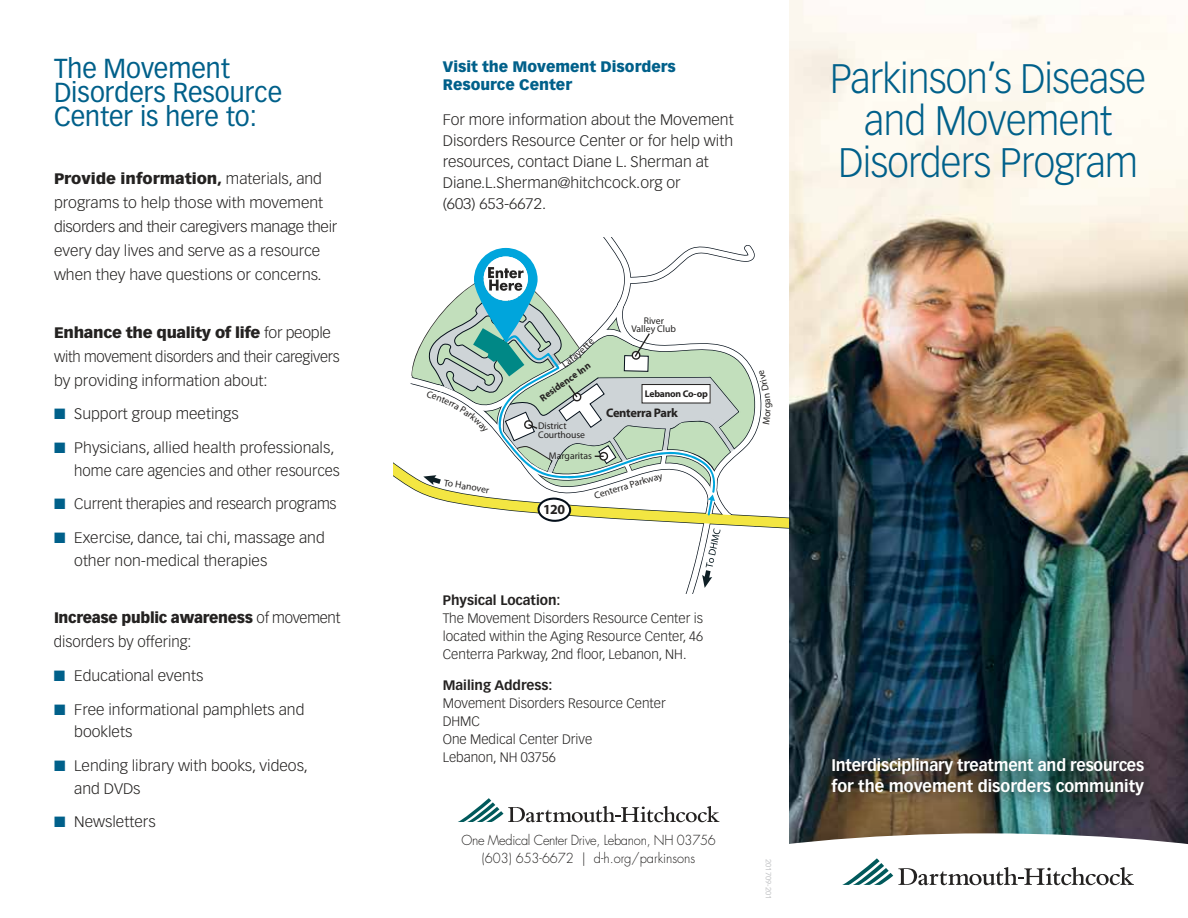
<style>
.page{position:relative;width:1188px;height:918px;background:#fff}
.page>*{position:absolute;margin:0;border:0;box-sizing:border-box;transform-origin:0 0}
.t1{font:300 40.5px/42px "Vectora LT Std";letter-spacing:-.02em;color:#00608a;text-align:center;scale:.95 1}
.t2{font:27px/24px "Vectora LT Std";color:#00608a;scale:.96 1}
.t3{font:700 16.5px/21px "Vectora LT Std";letter-spacing:-.01em;color:#fff;scale:.95 1}
.t4{font:300 15px/24px "Vectora LT Std";color:#242221;scale:1.05 1}
.t5{font:300 15px/24px "Vectora LT Std";color:#242221}
.t6{font:900 15px/18px "Vectora LT Std";color:#00608a}
.t7{font:700 13.8px "Myriad Pro";color:#242221}
.t8{font:300 13.5px/18px "Vectora LT Std";color:#242221;text-align:justify}
.t9{font:300 13.5px/18px "Futura Std";letter-spacing:-.02em;color:#242221;text-align:center;scale:.95 1}
.t10{font:700 13.5px "Vectora LT Std";color:#242221}
.t11{font:700 12.45px "Myriad Pro";letter-spacing:-.03em;color:#242221}
.t12{font:800 11.25px "Futura Std";color:#242221}
.t13{font:11.1px "Myriad Pro";color:#242221}
.t14{font:9.75px/8.2px "Myriad Pro";color:#242221}
.t15{font:700 9.75px "Myriad Pro";letter-spacing:-.025em;color:#242221}
.t16{font:800 9.75px/11.1px "Futura Std";color:#242221;text-align:center}
.t17{font:7.5px "Vectora LT Std";color:#c2c3c5}
.s1{font-weight:900}
.s2{color:#00608a}
</style>
<div class="page">
<img style="left:788px;top:0;width:400px;height:814px">
<div style="left:527px;top:814px;width:661px;height:104px;background:#242221;opacity:.13"></div>
<svg style="left:788px;top:833px;width:400px;height:85px"></svg>
<div style="left:389px;top:0;width:399px;height:918px;background:#fff"></div>
<svg style="left:842px;top:858px;width:292px;height:27px"></svg>
<svg style="left:458px;top:798px;width:261px;height:24px"></svg>
<img style="left:818px;top:744px;width:340px;height:65px">
<svg style="left:393px;top:237px;width:380px;height:357px"></svg>
<h2 class="t2" style="left:54px;top:57px;width:239px">The Movement<br>Disorders Resource<br>Center is here to:</h2>
<p class="t4" style="left:54px;top:167px;width:271px"><span class="s1">Provide information,</span> materials, and programs to help those with movement disorders and their caregivers manage their every day lives and serve as a resource when they have questions or concerns.</p>
<p class="t13" style="left:144px;top:216px;width:51px;rotate:-35deg">To Hanover</p>
<p class="t16" style="left:218px;top:260px;width:44px;rotate:-35deg">Jesse’s<br>Restaurant</p>
<p class="t4" style="left:54px;top:320px;width:274px"><span class="s1">Enhance the quality of life</span> for people with movement disorders and their caregivers by providing information about:</p>
<p class="t4" style="left:54px;top:402px;width:177px"><span class="s2">■</span> Support group meetings</p>
<p class="t4" style="left:74px;top:437px;width:254px;line-height:22.5px;text-indent:-20px"><span class="s2">■</span> Physicians, allied health professionals, home care agencies and other resources</p>
<p class="t5" style="left:54px;top:492px;width:284px"><span class="s2">■</span> Current therapies and research programs</p>
<p class="t4" style="left:74px;top:527px;width:240px;line-height:22.5px;text-indent:-20px"><span class="s2">■</span> Exercise, dance, tai chi, massage and other non-medical therapies</p>
<p class="t5" style="left:54px;top:606px;width:288px"><span class="s1">Increase public awareness</span> of movement disorders by offering:</p>
<p class="t4" style="left:54px;top:664px;width:144px"><span class="s2">■</span> Educational events</p>
<p class="t4" style="left:74px;top:698px;width:221px;line-height:22.5px;text-indent:-20px"><span class="s2">■</span> Free informational pamphlets and booklets</p>
<p class="t4" style="left:74px;top:755px;width:224px;line-height:22.5px;text-indent:-20px"><span class="s2">■</span> Lending library with books, videos, and DVDs</p>
<p class="t4" style="left:54px;top:810px;width:98px"><span class="s2">■</span> Newsletters</p>
<p class="t12" style="left:183px;top:721px;width:26px;rotate:-35deg">Main</p>
<p class="t6" style="left:443px;top:58px;width:235px">Visit the Movement Disorders<br>Resource Center</p>
<p class="t4" style="left:443px;top:109px;width:279px;line-height:21px">For more information about the Movement Disorders Resource Center or for help with resources, contact Diane L. Sherman at Diane.L.Sherman@hitchcock.org or<br>(603) 653-6672.</p>
<p class="t14" style="left:445px;top:478px;width:47px;rotate:9deg">To Hanover</p>
<p class="t15" style="left:537px;top:394px;width:61px;rotate:-35deg">Residence Inn</p>
<p class="t14" style="left:538px;top:422px;width:48px">District<br>Courthouse</p>
<p class="t14" style="left:549px;top:452px;width:44px">Margaritas</p>
<p class="t14" style="left:631px;top:316px;width:46px;text-align:center">River<br>Valley Club</p>
<p class="t15" style="left:645px;top:384px;width:64px;rotate:5deg">Lebanon Co-op</p>
<p class="t15" style="left:645px;top:387px;width:64px">Lebanon Co-op</p>
<p class="t11" style="left:606px;top:405px;width:73px">Centerra Park</p>
<p class="t7" style="left:543px;top:501px;width:24px">120</p>
<p class="t14" style="left:593px;top:491px;width:63px;rotate:-17deg">Centerra Parkw</p>
<p class="t10" style="left:443px;top:592px;width:119px">Physical Location:</p>
<p class="t8" style="left:443px;top:609px;width:262px">The Movement Disorders Resource Center is located within the Aging Resource Center, 46<br>Centerra Parkway, 2nd floor, Lebanon, NH.</p>
<p class="t10" style="left:443px;top:677px;width:111px">Mailing Address:</p>
<p class="t8" style="left:443px;top:694px;width:225px;text-align:left">Movement Disorders Resource Center<br>DHMC<br>One Medical Center Drive<br>Lebanon, NH 03756</p>
<p class="t9" style="left:461px;top:831px;width:269px">One Medical Center Drive, Lebanon, NH 03756 (603) 653-6672 | d-h.org/parkinsons</p>
<p class="t17" style="left:773px;top:859px;width:42px;rotate:90deg">201709-201</p>
<h1 class="t1" style="left:830px;top:58px;width:334px">Parkinson’s Disease and Movement<br>Disorders Program</h1>
<p class="t3" style="left:831px;top:755px;width:331px">Interdisciplinary treatment and resources for the movement disorders community</p>
</div>
